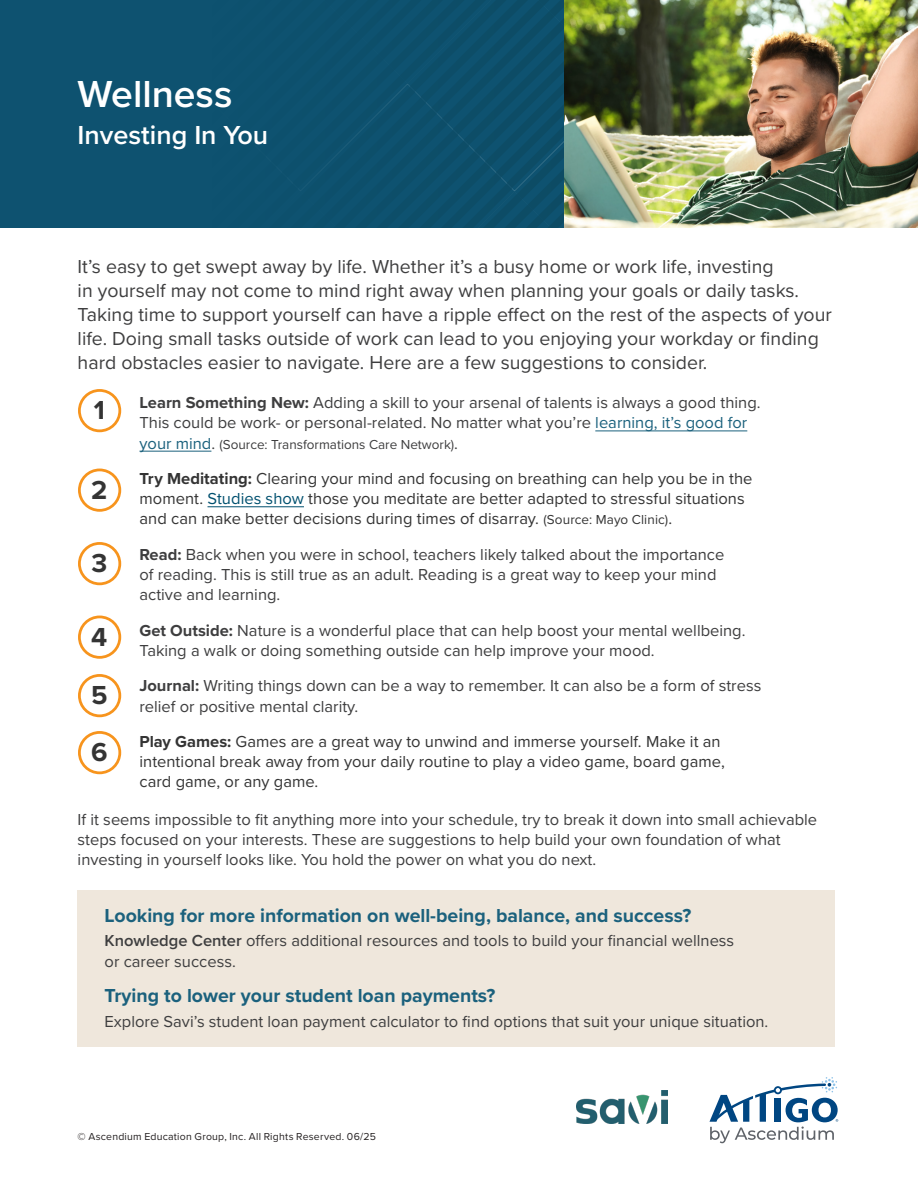
<style>
.page{position:relative;width:918px;height:1188px;background:#fff}
.page>*{position:absolute;margin:0;border:0;box-sizing:border-box;transform-origin:0 0}
.Headline{font:600 39px "Proxima Nova";color:#fff}
.Headline-2{font:600 27px "Proxima Nova";color:#fff}
.Body_Copy{font:700 27px "Proxima Nova";color:#343434}
.Main_Body_Copy{font:19.5px/24px "Proxima Nova";color:#3e3e3f}
.Main_Body_Copy-2{font:700 19.5px "Proxima Nova";color:#1b617d}
.Main_Body_Copy-3{font:16.5px/20.2px "Proxima Nova";color:#3e3e3f}
.Main_Body_Copy-4{font:16.5px/20.2px "Proxima Nova";letter-spacing:.005em;color:#343434}
.Main_Body_Copy-5{font:13.5px "Proxima Nova";color:#3e3e3f}
.copyright_line{font:10.5px "Proxima Nova";letter-spacing:.02em;color:#231f20}
.s1{font-weight:700}
.s2{color:#1b617d}
.s3{font-size:16.5px;color:#1b617d}
.s4{font-size:16.5px}
.s5{color:#01506f}
.s6{font-size:13.5px}
.s7{font-weight:600}
</style>
<div class="page">
<div style="left:0;top:0;width:564px;height:227px;background:#0e5270"></div>
<div style="left:78px;top:891px;width:757px;height:156px;background:#efe7dc"></div>
<hr style="left:595px;top:430px;width:152px;height:1px;background:#1b617d">
<hr style="left:140px;top:451px;width:71px;height:1px;background:#1b617d">
<hr style="left:208px;top:506px;width:96px;height:1px;background:#01506f">
<div style="left:78px;top:389px;width:43px;height:43px;border:3px solid #f7941d;border-radius:50%"></div>
<div style="left:78px;top:469px;width:43px;height:43px;border:3px solid #f7941d;border-radius:50%"></div>
<div style="left:78px;top:542px;width:43px;height:43px;border:3px solid #f7941d;border-radius:50%"></div>
<svg style="left:710px;top:1077px;width:128px;height:66px"></svg>
<img style="left:576px;top:1091px;width:91px;height:32px">
<div style="left:78px;top:616px;width:43px;height:43px;border:3px solid #f7941d;border-radius:50%"></div>
<div style="left:78px;top:674px;width:43px;height:43px;border:3px solid #f7941d;border-radius:50%"></div>
<div style="left:78px;top:731px;width:43px;height:43px;border:3px solid #f7941d;border-radius:50%"></div>
<img style="left:564px;top:0;width:353px;height:227px">
<p class="Headline" style="left:78px;top:65px;width:156px">Wellness</p>
<p class="Headline-2" style="left:78px;top:115px;width:192px">Investing In You</p>
<p class="Main_Body_Copy" style="left:78px;top:253px;width:756px">It’s easy to get swept away by life. Whether it’s a busy home or work life, investing<br>in yourself may not come to mind right away when planning your goals or daily tasks.<br>Taking time to support yourself can have a ripple effect on the rest of the aspects of your life. Doing small tasks outside of work can lead to you enjoying your workday or finding hard obstacles easier to navigate. Here are a few suggestions to consider.</p>
<p class="Body_Copy" style="left:94px;top:390px;width:13px">1</p>
<p class="Body_Copy" style="left:91px;top:470px;width:18px">2</p>
<p class="Body_Copy" style="left:91px;top:543px;width:17px">3</p>
<p class="Body_Copy" style="left:91px;top:617px;width:18px">4</p>
<p class="Body_Copy" style="left:91px;top:675px;width:18px">5</p>
<p class="Body_Copy" style="left:91px;top:732px;width:18px">6</p>
<p class="Main_Body_Copy-3" style="left:140px;top:392px;width:623px"><span class="s1">Learn Something New:</span> Adding a skill to your arsenal of talents is always a good thing.<br>This could be work- or personal-related. No matter what you’re <span class="s2">learning, it’s good for</span></p>
<p class="Main_Body_Copy-5" style="left:140px;top:434px;width:320px"><span class="s3">your mind</span><span class="s4">.</span> (Source: Transformations Care Network)<span class="s4">.</span></p>
<p class="Main_Body_Copy-4" style="left:140px;top:468px;width:614px"><span class="s1">Try Meditating:</span> Clearing your mind and focusing on breathing can help you be in the moment. <span class="s5">Studies show</span> those you meditate are better adapted to stressful situations and can make better decisions during times of disarray. <span class="s6">(Source: Mayo Clinic)</span>.</p>
<p class="Main_Body_Copy-3" style="left:140px;top:543px;width:586px"><span class="s1">Read:</span> Back when you were in school, teachers likely talked about the importance of reading. This is still true as an adult. Reading is a great way to keep your mind active and learning.</p>
<p class="Main_Body_Copy-3" style="left:140px;top:619px;width:608px"><span class="s1">Get Outside:</span> Nature is a wonderful place that can help boost your mental wellbeing.<br>Taking a walk or doing something outside can help improve your mood.</p>
<p class="Main_Body_Copy-3" style="left:140px;top:675px;width:623px"><span class="s1">Journal:</span> Writing things down can be a way to remember. It can also be a form of stress relief or positive mental clarity.</p>
<p class="Main_Body_Copy-4" style="left:140px;top:731px;width:587px"><span class="s1">Play Games:</span> Games are a great way to unwind and immerse yourself. Make it an intentional break away from your daily routine to play a video game, board game, card game, or any game.</p>
<p class="Main_Body_Copy-3" style="left:78px;top:808px;width:741px">If it seems impossible to fit anything more into your schedule, try to break it down into small achievable steps focused on your interests. These are suggestions to help build your own foundation of what investing in yourself looks like. You hold the power on what you do next.</p>
<p class="Main_Body_Copy-2" style="left:105px;top:901px;width:588px">Looking for more information on well-being, balance, and success?</p>
<p class="Main_Body_Copy-3" style="left:105px;top:929px;width:631px;line-height:21px"><span class="s7">Knowledge Center</span> offers additional resources and tools to build your financial wellness or career success.</p>
<p class="Main_Body_Copy-2" style="left:105px;top:981px;width:392px">Trying to lower your student loan payments?</p>
<p class="Main_Body_Copy-3" style="left:105px;top:1011px;width:665px">Explore Savi’s student loan payment calculator to find options that suit your unique situation.</p>
<p class="copyright_line" style="left:78px;top:1129px;width:300px">© Ascendium Education Group, Inc. All Rights Reserved. 06/25</p>
</div>
